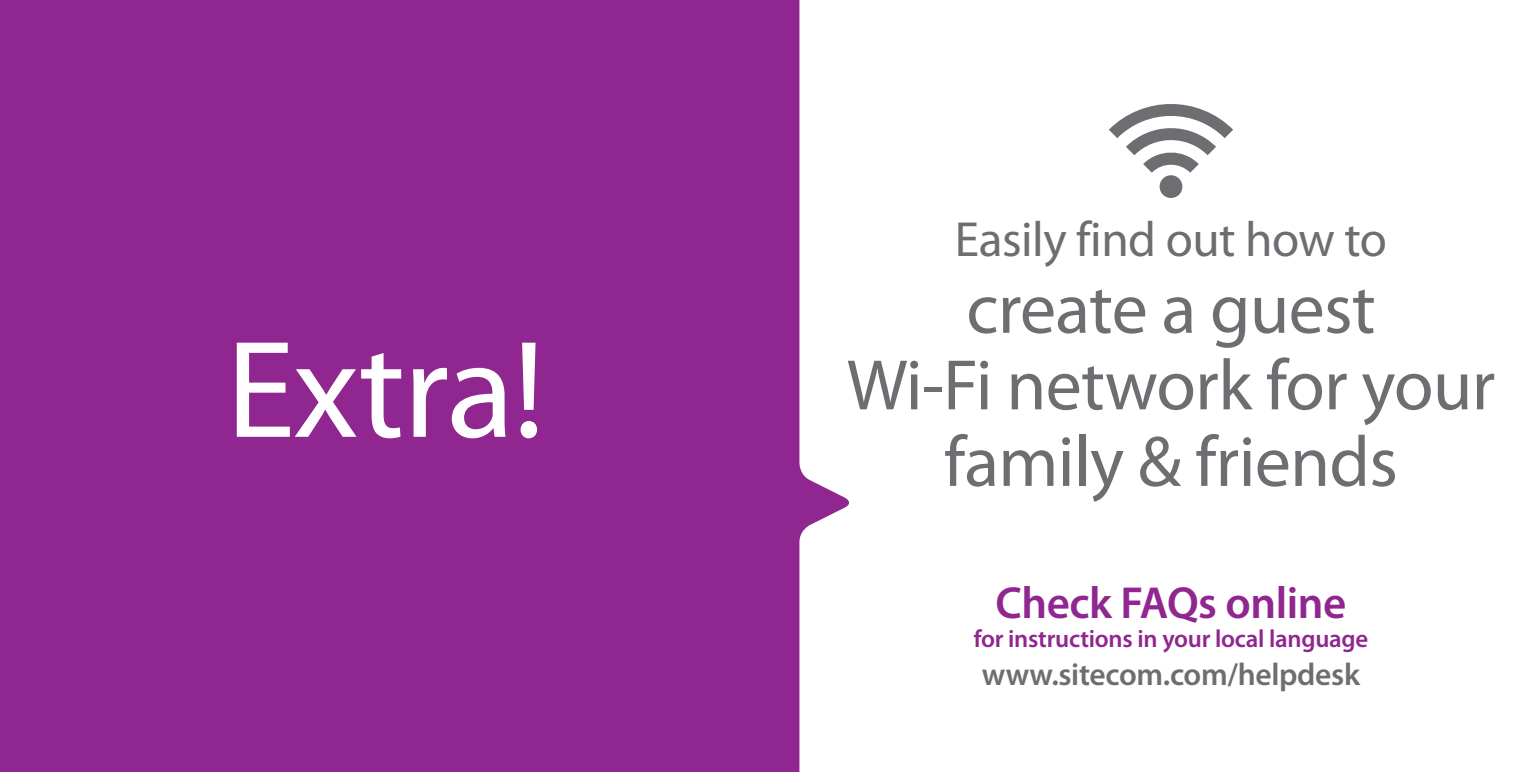
<style>
.page{position:relative;width:1536px;height:772px;background:#fff}
.page>*{position:absolute;margin:0;border:0;box-sizing:border-box;transform-origin:0 0}
.t1{font:139.5px "Myriad Pro";letter-spacing:-.01em;color:#fff}
.t2{font:72px/76.5px "Myriad Pro";letter-spacing:-.01em;color:#6d6e71;text-align:center}
.t3{font:49.5px "Myriad Pro";letter-spacing:-.01em;color:#6d6e71}
.t4{font:600 45px "Myriad Pro";letter-spacing:-.01em;color:#90268f}
.t5{font:600 31.5px "Myriad Pro";letter-spacing:-.01em;color:#6d6e71}
.t6{font:600 24.75px "Myriad Pro";letter-spacing:-.01em;color:#90268f}
</style>
<div class="page">
<div style="left:0;top:0;width:850px;height:771px;background:#90268f"></div>
<svg style="left:1109px;top:104px;width:124px;height:94px"></svg>
<svg style="left:0;top:765px;width:3px;height:7px"></svg>
<h1 class="t1" style="left:226px;top:336px;width:320px">Extra!</h1>
<p class="t3" style="left:955px;top:220px;width:434px">Easily find out how to</p>
<p class="t2" style="left:847px;top:276px;width:650px">create a guest<br>Wi-Fi network for your family &amp; friends</p>
<p class="t4" style="left:995px;top:585px;width:352px">Check FAQs online</p>
<p class="t6" style="left:973px;top:629px;width:396px">for instructions in your local language</p>
<p class="t5" style="left:982px;top:662px;width:380px">www.sitecom.com/helpdesk</p>
</div>
